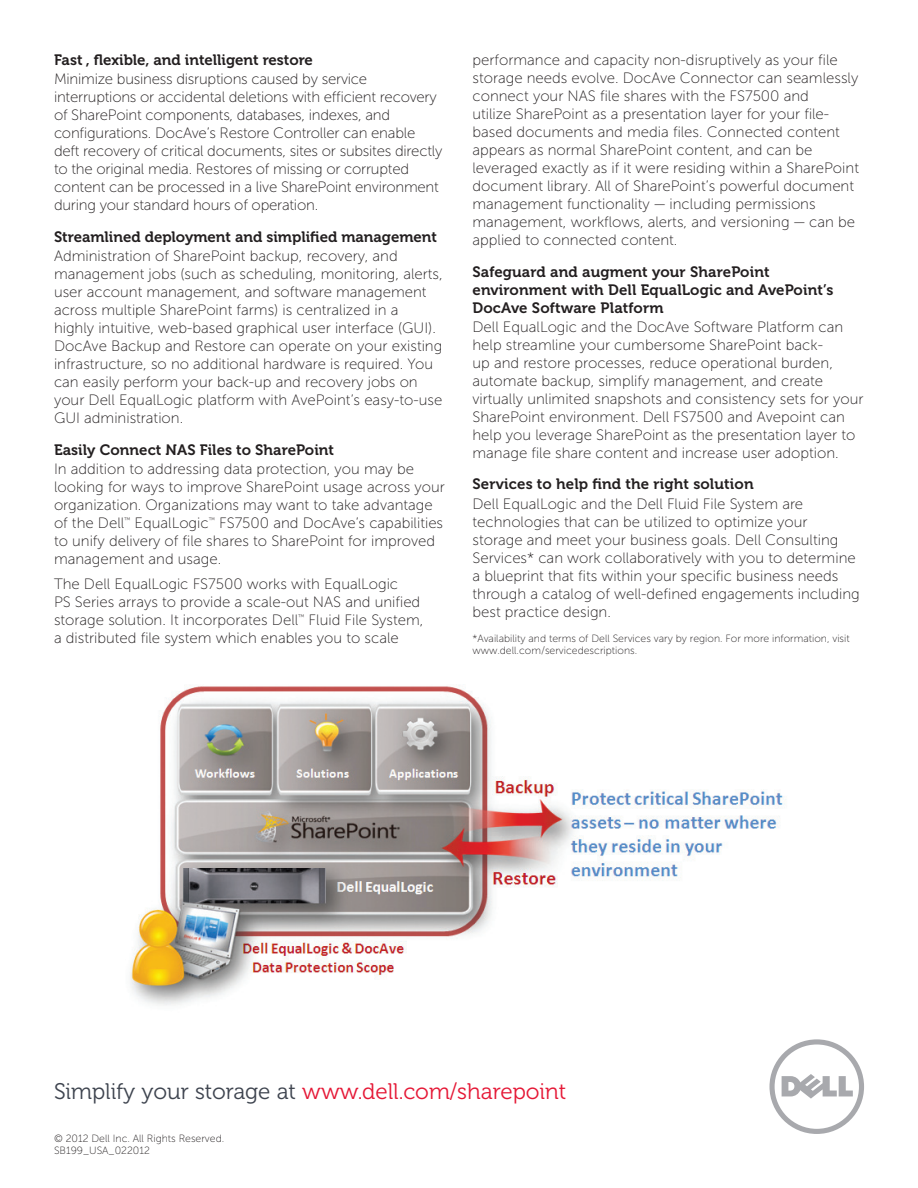
<style>
.page{position:relative;width:918px;height:1188px;background:#fff}
.page>*{position:absolute;margin:0;border:0;box-sizing:border-box;transform-origin:0 0}
.Call_to_action{font:22.5px "Museo For Dell 300";color:#e51836}
.Paragraph_Text_-_10{font:15px/18px "Museo Sans For Dell 100";color:#231f20}
.Paragraph_head_-_lev{font:15px/18px "Museo For Dell 700";letter-spacing:.005em;color:#231f20}
.Birdseed{font:10.5px/12px "Museo Sans For Dell 100";color:#231f20}
.Paragraph_Text_-_10-2{font:6.75px "Museo Sans For Dell 100";color:#231f20}
.s1{color:#3e444f}
</style>
<div class="page">
<svg style="left:770px;top:1039px;width:94px;height:95px"></svg>
<img style="left:130px;top:685px;width:654px;height:320px">
<p class="Paragraph_head_-_lev" style="left:54px;top:51px;width:261px">Fast , flexible, and intelligent restore</p>
<p class="Paragraph_Text_-_10" style="left:54px;top:70px;width:390px">Minimize business disruptions caused by service interruptions or accidental deletions with efficient recovery of SharePoint components, databases, indexes, and configurations. DocAve’s Restore Controller can enable deft recovery of critical documents, sites or subsites directly to the original media. Restores of missing or corrupted content can be processed in a live SharePoint environment during your standard hours of operation.</p>
<p class="Paragraph_head_-_lev" style="left:54px;top:228px;width:385px">Streamlined deployment and simplified management</p>
<p class="Paragraph_Text_-_10" style="left:54px;top:247px;width:390px">Administration of SharePoint backup, recovery, and management jobs (such as scheduling, monitoring, alerts, user account management, and software management across multiple SharePoint farms) is centralized in a<br>highly intuitive, web-based graphical user interface (GUI).<br>DocAve Backup and Restore can operate on your existing infrastructure, so no additional hardware is required. You can easily perform your back-up and recovery jobs on your Dell EqualLogic platform with AvePoint’s easy-to-use GUI administration.</p>
<p class="Paragraph_head_-_lev" style="left:54px;top:441px;width:282px">Easily Connect NAS Files to SharePoint</p>
<p class="Paragraph_Text_-_10" style="left:54px;top:460px;width:392px">In addition to addressing data protection, you may be looking for ways to improve SharePoint usage across your organization. Organizations may want to take advantage of the Dell</p>
<p class="Paragraph_Text_-_10-2" style="left:124px;top:516px;width:8px">™</p>
<p class="Paragraph_Text_-_10" style="left:135px;top:514px;width:76px">EqualLogic</p>
<p class="Paragraph_Text_-_10-2" style="left:209px;top:516px;width:8px">™</p>
<p class="Paragraph_Text_-_10" style="left:54px;top:514px;width:391px;text-indent:165px">FS7500 and DocAve’s capabilities to unify delivery of file shares to SharePoint for improved management and usage.</p>
<p class="Paragraph_Text_-_10" style="left:54px;top:575px;width:368px">The Dell EqualLogic FS7500 works with EqualLogic<br>PS Series arrays to provide a scale-out NAS and unified storage solution. It incorporates Dell</p>
<p class="Paragraph_Text_-_10-2" style="left:298px;top:613px;width:8px">™</p>
<p class="Paragraph_Text_-_10" style="left:54px;top:611px;width:371px;text-indent:255px">Fluid File System, a distributed file system which enables you to scale</p>
<p class="Paragraph_Text_-_10" style="left:472px;top:51px;width:388px">performance and capacity non-disruptively as your file storage needs evolve. DocAve Connector can seamlessly connect your NAS file shares with the FS7500 and<br>utilize SharePoint as a presentation layer for your file&shy;based documents and media files. Connected content appears as normal SharePoint content, and can be leveraged exactly as if it were residing within a SharePoint document library. All of SharePoint’s powerful document management functionality — including permissions management, workflows, alerts, and versioning — can be applied to connected content.</p>
<p class="Paragraph_head_-_lev" style="left:472px;top:263px;width:362px">Safeguard and augment your SharePoint environment with Dell EqualLogic and AvePoint’s<br>DocAve Software Platform</p>
<p class="Paragraph_Text_-_10" style="left:472px;top:318px;width:392px">Dell EqualLogic and the DocAve Software Platform can help streamline your cumbersome SharePoint back-<br>up and restore processes, reduce operational burden, automate backup, simplify management, and create virtually unlimited snapshots and consistency sets for your SharePoint environment. Dell FS7500 and Avepoint can help you leverage SharePoint as the presentation layer to manage file share content and increase user adoption.</p>
<p class="Paragraph_head_-_lev" style="left:472px;top:475px;width:283px">Services to help find the right solution</p>
<p class="Paragraph_Text_-_10" style="left:472px;top:495px;width:389px">Dell EqualLogic and the Dell Fluid File System are technologies that can be utilized to optimize your storage and meet your business goals. Dell Consulting Services* can work collaboratively with you to determine a blueprint that fits within your specific business needs through a catalog of well-defined engagements including best practice design.</p>
<p class="Birdseed" style="left:472px;top:632px;width:379px">*Availability and terms of Dell Services vary by region. For more information, visit www.dell.com/servicedescriptions.</p>
<p class="Call_to_action" style="left:54px;top:1080px;width:514px"><span class="s1">Simplify your storage at</span> www.dell.com/sharepoint</p>
<p class="Birdseed" style="left:54px;top:1132px;width:172px">© 2012 Dell Inc. All Rights Reserved.<br>SB199_USA_022012</p>
</div>
